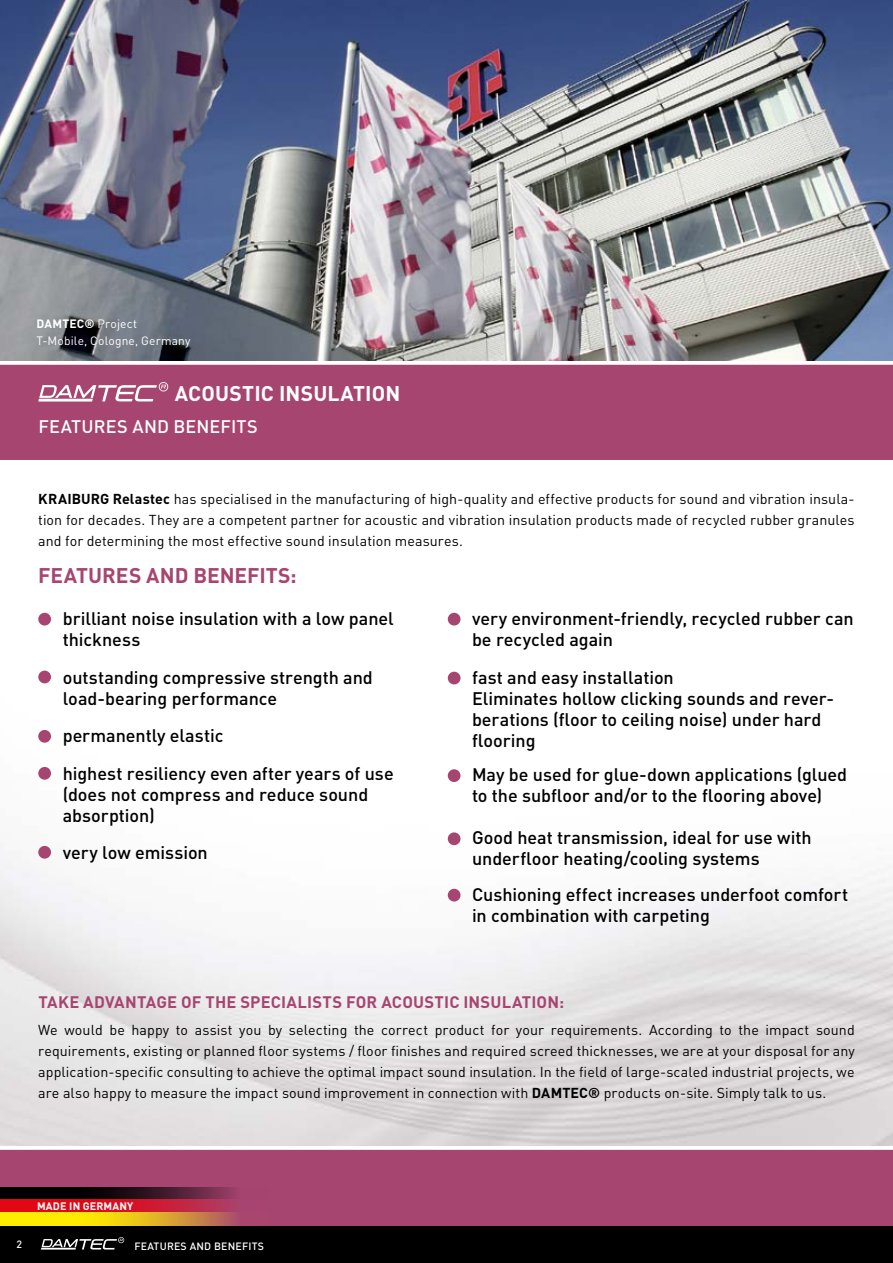
<style>
.page{position:relative;width:893px;height:1263px;background:#fff}
.page>*{position:absolute;margin:0;border:0;box-sizing:border-box;transform-origin:0 0}
.t1{font:700 21px "DIN Pro";letter-spacing:-.005em;color:#a74571}
.t2{font:700 21px "DIN Pro";letter-spacing:.005em;color:#fff}
.t3{font:500 18px/21px "DIN Pro";color:#000}
.t4{font:500 18px "DIN Pro";letter-spacing:.01em;color:#fff}
.t5{font:700 16.5px "DIN Pro";letter-spacing:.01em;color:#a74571}
.t6{font:14.25px/21px "DIN Pro";letter-spacing:.005em;color:#000;text-align:justify}
.t7{font:12px/16.5px "DIN Pro";letter-spacing:.015em;color:#fff}
.t8{font:700 10.8px "DIN Pro";letter-spacing:.01em;color:#fff}
.t9{font:500 10.5px "DIN Pro";letter-spacing:.02em;color:#fff}
.s1{font-weight:700}
</style>
<div class="page">
<div style="left:0;top:1149px;width:893px;height:114px;background:#a74571"></div>
<div style="left:0;top:1226px;width:893px;height:37px;background:#000"></div>
<div style="left:0;top:1145px;width:893px;height:5px;background:#fff"></div>
<img style="left:0;top:612px;width:893px;height:533px">
<div style="left:0;top:362px;width:893px;height:98px;background:#a74571"></div>
<div style="left:0;top:360px;width:893px;height:5px;background:#fff"></div>
<svg style="left:0;top:1187px;width:236px;height:13px;background:#37111d"></svg>
<svg style="left:0;top:1200px;width:230px;height:12px;background:#d41429"></svg>
<svg style="left:0;top:1212px;width:236px;height:14px;background:#e7c11c"></svg>
<img style="left:0;top:0;width:893px;height:360px">
<svg style="left:38px;top:382px;width:130px;height:19px"></svg>
<svg style="left:41px;top:1237px;width:83px;height:12px"></svg>
<div style="left:38px;top:613px;width:13px;height:12px;background:#a74571;border-radius:50%"></div>
<div style="left:448px;top:613px;width:12px;height:12px;background:#a74571;border-radius:50%"></div>
<div style="left:448px;top:672px;width:12px;height:12px;background:#a74571;border-radius:50%"></div>
<div style="left:448px;top:769px;width:12px;height:13px;background:#a74571;border-radius:50%"></div>
<div style="left:448px;top:832px;width:12px;height:13px;background:#a74571;border-radius:50%"></div>
<div style="left:448px;top:889px;width:12px;height:12px;background:#a74571;border-radius:50%"></div>
<div style="left:38px;top:671px;width:13px;height:12px;background:#a74571;border-radius:50%"></div>
<div style="left:38px;top:730px;width:13px;height:13px;background:#a74571;border-radius:50%"></div>
<div style="left:38px;top:767px;width:13px;height:13px;background:#a74571;border-radius:50%"></div>
<div style="left:38px;top:846px;width:13px;height:13px;background:#a74571;border-radius:50%"></div>
<p class="t7" style="left:36px;top:315px;width:156px"><span class="s1">DAMTEC®</span> Project<br>T-Mobile, Cologne, Germany</p>
<h1 class="t2" style="left:175px;top:379px;width:227px">ACOUSTIC INSULATION</h1>
<p class="t4" style="left:38px;top:414px;width:221px">FEATURES AND BENEFITS</p>
<p class="t6" style="left:38px;top:488px;width:818px"><span class="s1">KRAIBURG Relastec</span> has specialised in the manufacturing of high-quality and effective products for sound and vibration insula&shy;tion for decades. They are a competent partner for acoustic and vibration insulation products made of recycled rubber granules and for determining the most effective sound insulation measures.</p>
<h1 class="t1" style="left:38px;top:561px;width:260px">FEATURES AND BENEFITS:</h1>
<p class="t3" style="left:63px;top:607px;width:332px">brilliant noise insulation with a low panel thickness</p>
<p class="t3" style="left:63px;top:666px;width:312px">outstanding compressive strength and load-bearing performance</p>
<p class="t3" style="left:63px;top:716px;width:333px;line-height:37.5px">permanently elastic<br>highest resiliency even after years of use</p>
<p class="t3" style="left:63px;top:783px;width:307px">(does not compress and reduce sound absorption)</p>
<p class="t3" style="left:63px;top:841px;width:147px">very low emission</p>
<p class="t3" style="left:472px;top:607px;width:383px">very environment-friendly, recycled rubber can be recycled again</p>
<p class="t3" style="left:472px;top:666px;width:364px">fast and easy installation<br>Eliminates hollow clicking sounds and rever&shy;berations (floor to ceiling noise) under hard flooring</p>
<p class="t3" style="left:472px;top:763px;width:377px">May be used for glue-down applications (glued to the subfloor and/or to the flooring above)</p>
<p class="t3" style="left:472px;top:826px;width:341px">Good heat transmission, ideal for use with underfloor heating/cooling systems</p>
<p class="t3" style="left:472px;top:883px;width:378px">Cushioning effect increases underfoot comfort in combination with carpeting</p>
<p class="t5" style="left:38px;top:991px;width:527px">TAKE ADVANTAGE OF THE SPECIALISTS FOR ACOUSTIC INSULATION:</p>
<p class="t6" style="left:38px;top:1019px;width:818px">We would be happy to assist you by selecting the correct product for your requirements. According to the impact sound requirements, existing or planned floor systems / floor finishes and required screed thicknesses, we are at your disposal for any application-specific consulting to achieve the optimal impact sound insulation. In the field of large-scaled industrial projects, we are also happy to measure the impact sound improvement in connection with <span class="s1">DAMTEC®</span> products on-site. Simply talk to us.</p>
<p class="t9" style="left:16px;top:1237px;width:7px">2</p>
<p class="t8" style="left:37px;top:1199px;width:98px">MADE IN GERMANY</p>
<p class="t9" style="left:135px;top:1238px;width:131px">FEATURES AND BENEFITS</p>
</div>
